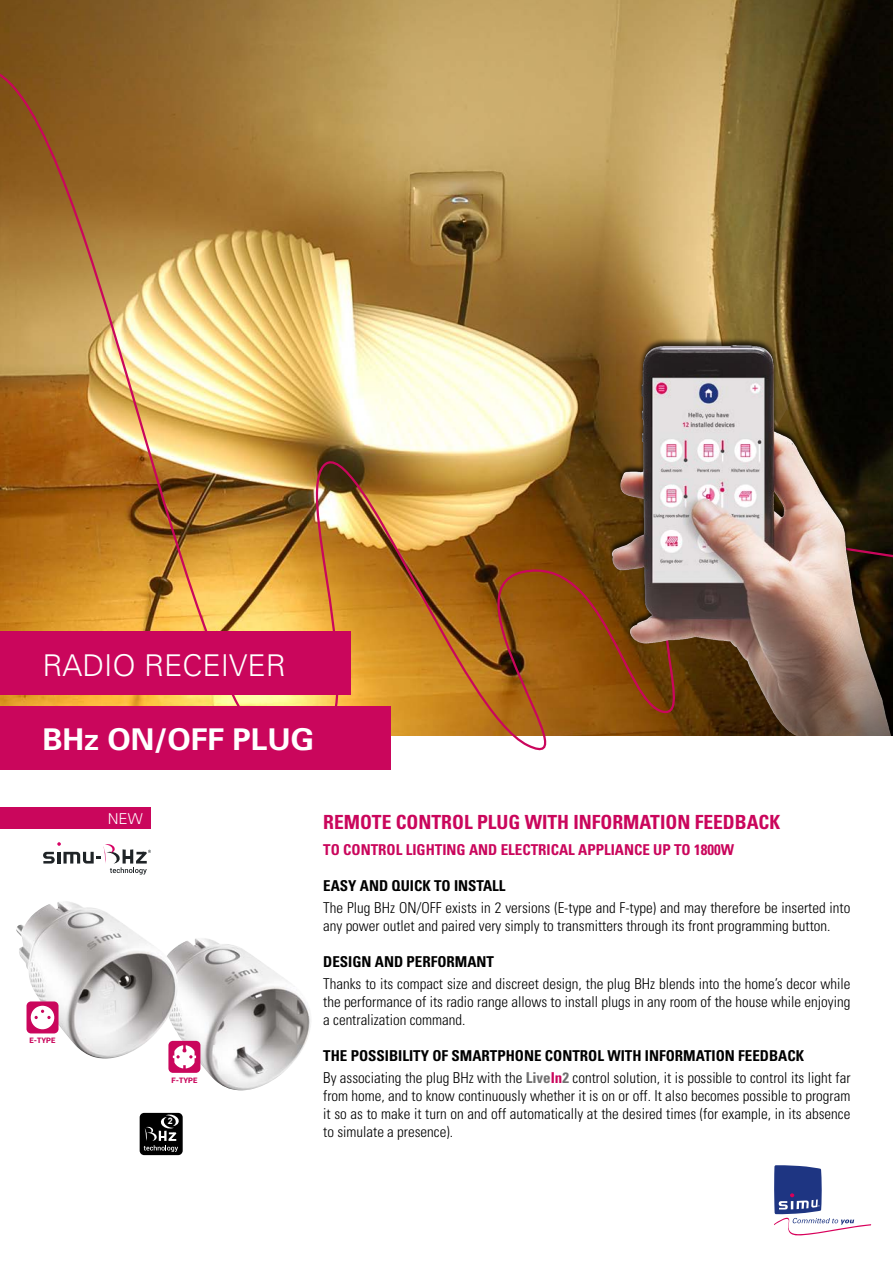
<style>
.page{position:relative;width:893px;height:1263px;background:#fff}
.page>*{position:absolute;margin:0;border:0;box-sizing:border-box;transform-origin:0 0}
.t1{font:300 30px "Univers";color:#fff}
.t2{font:700 30px "Univers";color:#fff}
.t3{font:700 condensed 19.5px "Univers";color:#ca065c}
.t4{font:300 condensed 15px/18px "Univers";color:#000}
.t5{font:700 condensed 15px "Univers";color:#ca065c}
.t6{font:700 condensed 15px "Univers";color:#000}
.t7{font:300 15px "Univers";color:#fff}
.t8{font:700 8.85px "Arial";color:#fff}
.t9{font:900 7.5px "Roboto";color:#ca065c}
.s1{font-weight:700}
.s2{font-weight:700;color:#706f6f}
.s3{font-weight:700;color:#ca065c}
</style>
<div class="page">
<img style="left:178px;top:938px;width:133px;height:152px">
<div style="left:168px;top:1041px;width:32px;height:32px;background:#ca065c;border-radius:4px"></div>
<svg style="left:173px;top:1045px;width:23px;height:23px"></svg>
<img style="left:0;top:0;width:893px;height:53px">
<img style="left:0;top:53px;width:893px;height:717px">
<div style="left:0;top:631px;width:350px;height:64px;background:#ca065c"></div>
<div style="left:0;top:706px;width:390px;height:64px;background:#ca065c"></div>
<svg style="left:774px;top:1165px;width:97px;height:71px"></svg>
<svg style="left:43px;top:842px;width:108px;height:32px"></svg>
<div style="left:0;top:808px;width:151px;height:21px;background:#ca065c"></div>
<svg style="left:140px;top:1113px;width:43px;height:42px;background:#2a2a2a"></svg>
<img style="left:592px;top:319px;width:301px;height:417px">
<img style="left:16px;top:901px;width:162px;height:157px">
<div style="left:27px;top:1001px;width:32px;height:32px;background:#ca065c;border-radius:4px"></div>
<div style="left:31px;top:1006px;width:23px;height:23px;background:#fff;border-radius:50%"></div>
<svg style="left:35px;top:1010px;width:16px;height:9px"></svg>
<h1 class="t1" style="left:43px;top:647px;width:245px">RADIO RECEIVER</h1>
<h1 class="t2" style="left:43px;top:720px;width:273px">BHz ON/OFF PLUG</h1>
<p class="t7" style="left:108px;top:810px;width:36px">NEW</p>
<p class="t9" style="left:30px;top:1035px;width:27px">E-TYPE</p>
<p class="t9" style="left:171px;top:1075px;width:27px">F-TYPE</p>
<p class="t8" style="left:168px;top:1115px;width:6px">2</p>
<h2 class="t3" style="left:323px;top:810px;width:459px">REMOTE CONTROL PLUG WITH INFORMATION FEEDBACK</h2>
<p class="t5" style="left:323px;top:840px;width:412px">TO CONTROL LIGHTING AND ELECTRICAL APPLIANCE UP TO 1800W</p>
<p class="t6" style="left:323px;top:876px;width:184px">EASY AND QUICK TO INSTALL</p>
<p class="t4" style="left:323px;top:898px;width:529px">The Plug BHz ON/OFF exists in 2 versions (E-type and F-type) and may therefore be inserted into any power outlet and paired very simply to transmitters through its front programming button.</p>
<p class="t6" style="left:323px;top:952px;width:172px">DESIGN AND PERFORMANT</p>
<p class="t4" style="left:323px;top:975px;width:529px;text-align:justify">Thanks to its compact size and discreet design, the plug BHz blends into the home’s decor while the performance of its radio range allows to install plugs in any room of the house while enjoying a centralization command.</p>
<p class="t4" style="left:323px;top:1044px;width:529px;line-height:22.2px"><span class="s1">THE POSSIBILITY OF SMARTPHONE CONTROL WITH INFORMATION FEEDBACK<br></span>By associating the plug BHz with the <span class="s2">Live</span><span class="s3">In</span><span class="s2">2</span> control solution, it is possible to control its light far</p>
<p class="t4" style="left:323px;top:1087px;width:529px;text-align:justify">from home, and to know continuously whether it is on or off. It also becomes possible to program it so as to make it turn on and off automatically at the desired times (for example, in its absence to simulate a presence).</p>
</div>
